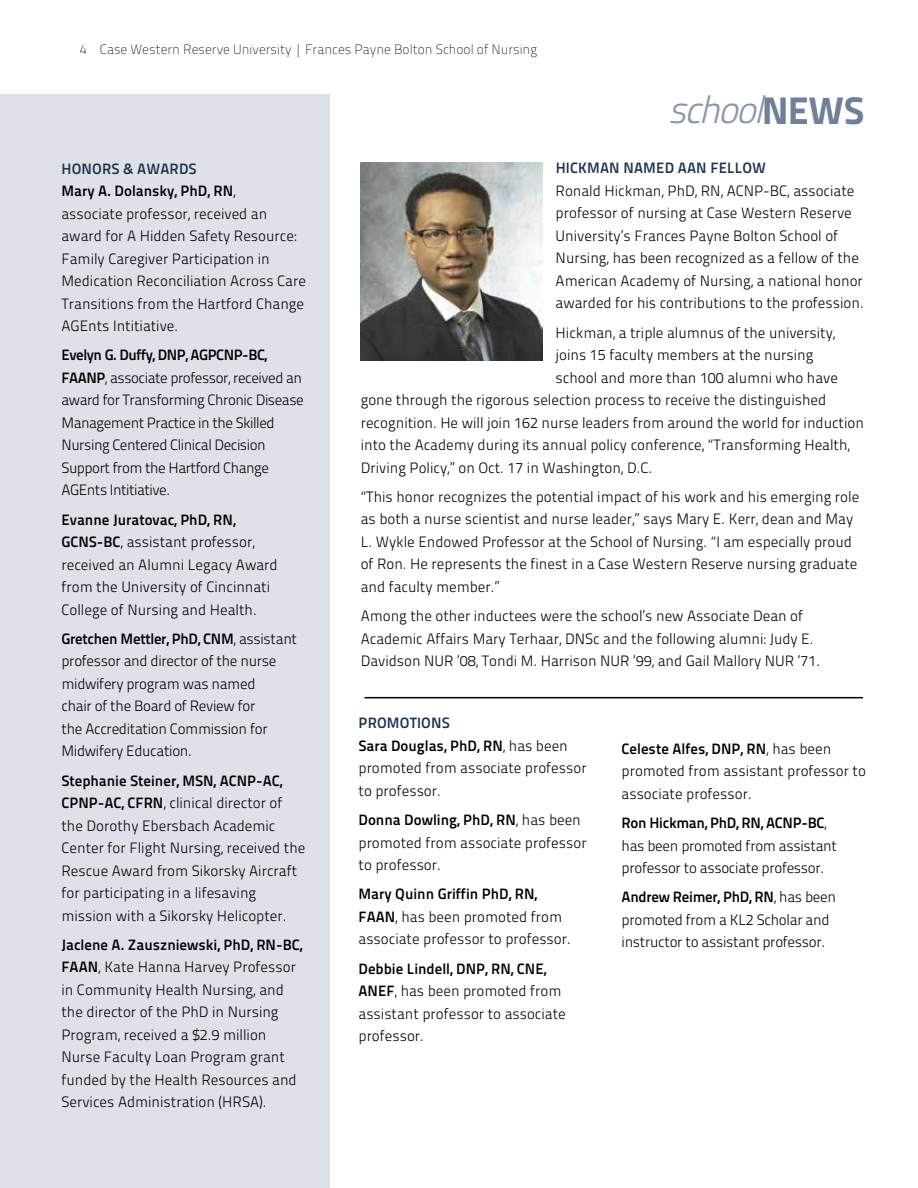
<style>
.page{position:relative;width:918px;height:1188px;background:#fff}
.page>*{position:absolute;margin:0;border:0;box-sizing:border-box;transform-origin:0 0}
.t1{font:38.25px "Titillitalic 250 wt";letter-spacing:-.06em;color:#8a94ab}
.t2{font:15px/22.5px "Titillium Maps 26 L 250 wt";color:#000}
.t3{font:15px/22.5px "Titillium Maps 26 L 750 wt";color:#000}
.t4{font:15px/22.5px "Titillium Maps 26 L 250 wt";letter-spacing:-.02em;color:#000}
.t5{font:15px/22.5px "Titillium Maps 26 L 250 wt";letter-spacing:-.03em;color:#000}
.t6{font:15px "Titillium Maps 26 L 750 wt";letter-spacing:-.02em;color:#000}
.t7{font:15px "Titillium Maps 26 L 750 wt";letter-spacing:-.03em;color:#000}
.t8{font:15px "Titillium Maps 26 L 750 wt";letter-spacing:.01em;color:#1c324d}
.t9{font:13.5px "Titillium Maps 26 L 1 wt";color:#000}
.s1{color:#1c324d}
.s2{font-family:"Titillium Maps 26 L 250 wt"}
.s3{font-family:"Titillium Maps 26 L 750 wt"}
.s4{font-family:"Titillium Maps 26 L 999 wt";font-size:38.4px;color:#727f98}
</style>
<div class="page">
<div style="left:0;top:94px;width:330px;height:1094px;background:#dfe1e8"></div>
<img style="left:361px;top:162px;width:181px;height:199px">
<hr style="left:364px;top:697px;width:499px;height:1px;background:#000">
<p class="t9" style="left:80px;top:39px;width:459px">4 Case Western Reserve University | Frances Payne Bolton School of Nursing</p>
<p class="t3" style="left:61px;top:156px;width:176px"><span class="s1">HONORS &amp; AWARDS<br></span>Mary A. Dolansky, PhD, RN<span class="s2">,</span></p>
<p class="t2" style="left:61px;top:201px;width:246px">associate professor, received an award for A Hidden Safety Resource:<br>Family Caregiver Participation in Medication Reconciliation Across Care Transitions from the Hartford Change AGEnts Intitiative.</p>
<p class="t7" style="left:61px;top:344px;width:207px">Evelyn G. Duffy, DNP, AGPCNP-BC,</p>
<p class="t5" style="left:61px;top:366px;width:244px"><span class="s3">FAANP</span>, associate professor, received an award for Transforming Chronic Disease Management Practice in the Skilled Nursing Centered Clinical Decision Support from the Hartford Change AGEnts Intitiative.</p>
<p class="t3" style="left:61px;top:507px;width:176px">Evanne Juratovac, PhD, RN,</p>
<p class="t2" style="left:61px;top:530px;width:218px"><span class="s3">GCNS-BC</span>, assistant professor, received an Alumni Legacy Award from the University of Cincinnati<br>College of Nursing and Health.</p>
<p class="t6" style="left:61px;top:627px;width:237px">Gretchen Mettler, PhD, CNM<span class="s2">, assistant</span></p>
<p class="t4" style="left:61px;top:649px;width:216px">professor and director of the nurse midwifery program was named chair of the Board of Review for the Accreditation Commission for<br>Midwifery Education.</p>
<p class="t3" style="left:61px;top:768px;width:222px">Stephanie Steiner, MSN, ACNP-AC,</p>
<p class="t2" style="left:61px;top:791px;width:245px"><span class="s3">CPNP-AC, CFRN</span>, clinical director of the Dorothy Ebersbach Academic Center for Flight Nursing, received the Rescue Award from Sikorsky Aircraft for participating in a lifesaving mission with a Sikorsky Helicopter.</p>
<p class="t3" style="left:61px;top:933px;width:242px">Jaclene A. Zauszniewski, PhD, RN-BC,</p>
<p class="t2" style="left:61px;top:955px;width:237px"><span class="s3">FAAN</span>, Kate Hanna Harvey Professor in Community Health Nursing, and the director of the PhD in Nursing Program, received a $2.9 million Nurse Faculty Loan Program grant funded by the Health Resources and Services Administration (HRSA).</p>
<h1 class="t1" style="left:668px;top:82px;width:198px">school<span class="s4">NEWS</span></h1>
<p class="t8" style="left:556px;top:156px;width:212px">HICKMAN NAMED AAN FELLOW</p>
<p class="t2" style="left:556px;top:178px;width:310px">Ronald Hickman, PhD, RN, ACNP-BC, associate professor of nursing at Case Western Reserve University’s Frances Payne Bolton School of Nursing, has been recognized as a fellow of the American Academy of Nursing, a national honor awarded for his contributions to the profession.</p>
<p class="t2" style="left:556px;top:320px;width:281px">Hickman, a triple alumnus of the university,</p>
<p class="t2" style="left:556px;top:343px;width:259px">joins 15 faculty members at the nursing</p>
<p class="t2" style="left:556px;top:365px;width:284px">school and more than 100 alumni who have</p>
<p class="t2" style="left:361px;top:388px;width:467px">gone through the rigorous selection process to receive the distinguished</p>
<p class="t2" style="left:361px;top:410px;width:505px">recognition. He will join 162 nurse leaders from around the world for induction</p>
<p class="t2" style="left:361px;top:433px;width:491px">into the Academy during its annual policy conference, “Transforming Health,</p>
<p class="t2" style="left:361px;top:455px;width:293px">Driving Policy,” on Oct. 17 in Washington, D.C.</p>
<p class="t2" style="left:361px;top:484px;width:500px">“This honor recognizes the potential impact of his work and his emerging role as both a nurse scientist and nurse leader,” says Mary E. Kerr, dean and May L. Wykle Endowed Professor at the School of Nursing. “I am especially proud of Ron. He represents the finest in a Case Western Reserve nursing graduate and faculty member.”</p>
<p class="t2" style="left:361px;top:604px;width:461px">Among the other inductees were the school’s new Associate Dean of<br>Academic Affairs Mary Terhaar, DNSc and the following alumni: Judy E.<br>Davidson NUR ‘08, Tondi M. Harrison NUR ‘99, and Gail Mallory NUR ‘71.</p>
<p class="t3" style="left:359px;top:711px;width:211px"><span class="s1">PROMOTIONS<br></span>Sara Douglas, PhD, RN<span class="s2">, has been</span></p>
<p class="t2" style="left:359px;top:756px;width:230px">promoted from associate professor to professor.</p>
<p class="t3" style="left:359px;top:808px;width:224px">Donna Dowling, PhD, RN<span class="s2">, has been</span></p>
<p class="t2" style="left:359px;top:830px;width:230px">promoted from associate professor to professor.</p>
<p class="t3" style="left:359px;top:882px;width:180px">Mary Quinn Griffin PhD, RN,</p>
<p class="t2" style="left:359px;top:905px;width:214px"><span class="s3">FAAN</span>, has been promoted from associate professor to professor.</p>
<p class="t3" style="left:359px;top:956px;width:189px">Debbie Lindell, DNP, RN, CNE,</p>
<p class="t2" style="left:359px;top:979px;width:209px"><span class="s3">ANEF</span>, has been promoted from assistant professor to associate professor.</p>
<p class="t3" style="left:622px;top:736px;width:211px">Celeste Alfes, DNP, RN<span class="s2">, has been</span></p>
<p class="t2" style="left:622px;top:759px;width:246px">promoted from assistant professor to associate professor.</p>
<p class="t6" style="left:622px;top:811px;width:207px">Ron Hickman, PhD, RN, ACNP-BC<span class="s2">,</span></p>
<p class="t4" style="left:622px;top:833px;width:217px">has been promoted from assistant professor to associate professor.</p>
<p class="t6" style="left:622px;top:885px;width:216px">Andrew Reimer, PhD, RN<span class="s2">, has been</span></p>
<p class="t4" style="left:622px;top:907px;width:209px">promoted from a KL2 Scholar and instructor to assistant professor.</p>
</div>
